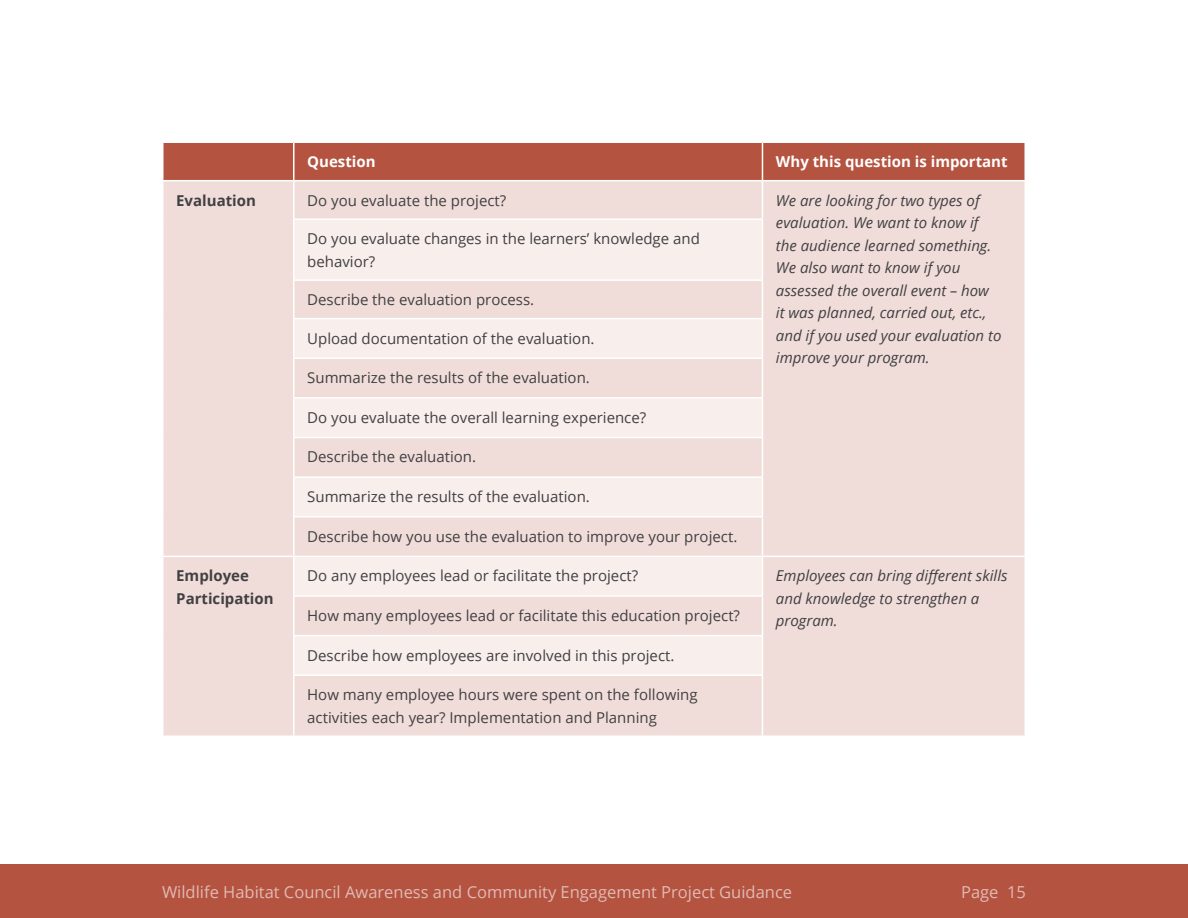
<style>
.page{position:relative;width:1188px;height:918px;background:#fff}
.page>*{position:absolute;margin:0;border:0;box-sizing:border-box;transform-origin:0 0}
.t1{font:16.5px "Open Sans";color:#e1bab3}
.t2{font:15px/22.5px "Open Sans";color:#414042}
.t3{font:italic 15px/22.5px "Open Sans";color:#414042}
.t4{font:700 15px "Open Sans";color:#fff}
.t5{font:700 15px/22.5px "Open Sans";color:#414042}
</style>
<div class="page">
<div style="left:0;top:864px;width:1188px;height:54px;background:#b45340"></div>
<div style="left:163px;top:142px;width:131px;height:39px;background:#b45340"></div>
<div style="left:295px;top:143px;width:730px;height:37px;background:#b45340"></div>
<div style="left:164px;top:181px;width:861px;height:554px;background:#f0ddd9"></div>
<svg style="left:295px;top:220px;width:467px;height:455px;background:#f4e6e4"></svg>
<hr style="left:293px;top:181px;width:2px;height:37px;background:#fff">
<hr style="left:762px;top:181px;width:1px;height:37px;background:#fff">
<hr style="left:293px;top:279px;width:470px;height:2px;background:#fff">
<hr style="left:293px;top:318px;width:470px;height:1px;background:#fff">
<hr style="left:293px;top:358px;width:470px;height:1px;background:#fff">
<hr style="left:293px;top:397px;width:470px;height:2px;background:#fff">
<hr style="left:293px;top:437px;width:470px;height:1px;background:#fff">
<hr style="left:293px;top:476px;width:470px;height:2px;background:#fff">
<hr style="left:293px;top:516px;width:470px;height:2px;background:#fff">
<hr style="left:294px;top:556px;width:468px;height:1px;background:#fff">
<hr style="left:293px;top:595px;width:470px;height:2px;background:#fff">
<hr style="left:293px;top:635px;width:470px;height:1px;background:#fff">
<hr style="left:293px;top:675px;width:470px;height:1px;background:#fff">
<hr style="left:293px;top:281px;width:2px;height:37px;background:#fff">
<hr style="left:293px;top:218px;width:470px;height:2px;background:#fff">
<hr style="left:293px;top:220px;width:2px;height:59px;background:#fff">
<hr style="left:762px;top:220px;width:1px;height:59px;background:#fff">
<hr style="left:762px;top:281px;width:1px;height:37px;background:#fff">
<hr style="left:762px;top:319px;width:1px;height:39px;background:#fff">
<hr style="left:762px;top:359px;width:1px;height:38px;background:#fff">
<hr style="left:762px;top:399px;width:1px;height:38px;background:#fff">
<hr style="left:762px;top:438px;width:1px;height:38px;background:#fff">
<hr style="left:762px;top:478px;width:1px;height:38px;background:#fff">
<hr style="left:762px;top:518px;width:1px;height:38px;background:#fff">
<hr style="left:762px;top:556px;width:264px;height:1px;background:#fff">
<hr style="left:762px;top:557px;width:1px;height:38px;background:#fff">
<hr style="left:762px;top:597px;width:1px;height:38px;background:#fff">
<hr style="left:762px;top:636px;width:1px;height:39px;background:#fff">
<hr style="left:762px;top:676px;width:1px;height:59px;background:#fff">
<hr style="left:162px;top:141px;width:132px;height:2px;background:#fff">
<hr style="left:162px;top:143px;width:2px;height:37px;background:#fff">
<hr style="left:293px;top:143px;width:2px;height:37px;background:#fff">
<hr style="left:762px;top:143px;width:1px;height:37px;background:#fff">
<hr style="left:162px;top:180px;width:132px;height:1px;background:#fff">
<hr style="left:293px;top:319px;width:2px;height:39px;background:#fff">
<hr style="left:293px;top:359px;width:2px;height:38px;background:#fff">
<hr style="left:293px;top:399px;width:2px;height:38px;background:#fff">
<hr style="left:293px;top:438px;width:2px;height:38px;background:#fff">
<hr style="left:293px;top:478px;width:2px;height:38px;background:#fff">
<hr style="left:293px;top:518px;width:2px;height:38px;background:#fff">
<hr style="left:162px;top:556px;width:132px;height:1px;background:#fff">
<hr style="left:293px;top:557px;width:2px;height:38px;background:#fff">
<hr style="left:293px;top:597px;width:2px;height:38px;background:#fff">
<hr style="left:293px;top:636px;width:2px;height:39px;background:#fff">
<hr style="left:293px;top:676px;width:2px;height:59px;background:#fff">
<p class="t4" style="left:307px;top:156px;width:70px">Question</p>
<p class="t4" style="left:776px;top:156px;width:233px">Why this question is important</p>
<p class="t5" style="left:176px;top:190px;width:81px">Evaluation</p>
<p class="t2" style="left:307px;top:190px;width:201px">Do you evaluate the project?</p>
<p class="t3" style="left:776px;top:190px;width:227px">We are looking for two types of evaluation. We want to know if the audience learned something.<br>We also want to know if you assessed the overall event – how<br>it was planned, carried out, etc., and if you used your evaluation to improve your program.</p>
<p class="t2" style="left:307px;top:229px;width:394px">Do you evaluate changes in the learners’ knowledge and behavior?</p>
<p class="t2" style="left:307px;top:290px;width:228px">Describe the evaluation process.</p>
<p class="t2" style="left:307px;top:328px;width:289px">Upload documentation of the evaluation.</p>
<p class="t2" style="left:307px;top:368px;width:284px">Summarize the results of the evaluation.</p>
<p class="t2" style="left:307px;top:408px;width:341px">Do you evaluate the overall learning experience?</p>
<p class="t2" style="left:307px;top:447px;width:170px">Describe the evaluation.</p>
<p class="t2" style="left:307px;top:487px;width:284px">Summarize the results of the evaluation.</p>
<p class="t2" style="left:307px;top:527px;width:432px">Describe how you use the evaluation to improve your project.</p>
<p class="t5" style="left:176px;top:566px;width:99px">Employee<br>Participation</p>
<p class="t2" style="left:307px;top:566px;width:332px">Do any employees lead or facilitate the project?</p>
<p class="t3" style="left:776px;top:564px;width:233px">Employees can bring different skills and knowledge to strengthen a</p>
<p class="t2" style="left:307px;top:606px;width:434px">How many employees lead or facilitate this education project?</p>
<p class="t3" style="left:776px;top:611px;width:63px">program.</p>
<p class="t2" style="left:307px;top:645px;width:369px">Describe how employees are involved in this project.</p>
<p class="t2" style="left:307px;top:685px;width:392px">How many employee hours were spent on the following activities each year? Implementation and Planning</p>
<p class="t1" style="left:162px;top:886px;width:632px">Wildlife Habitat Council Awareness and Community Engagement Project Guidance</p>
<p class="t1" style="left:961px;top:886px;width:66px">Page 15</p>
</div>
